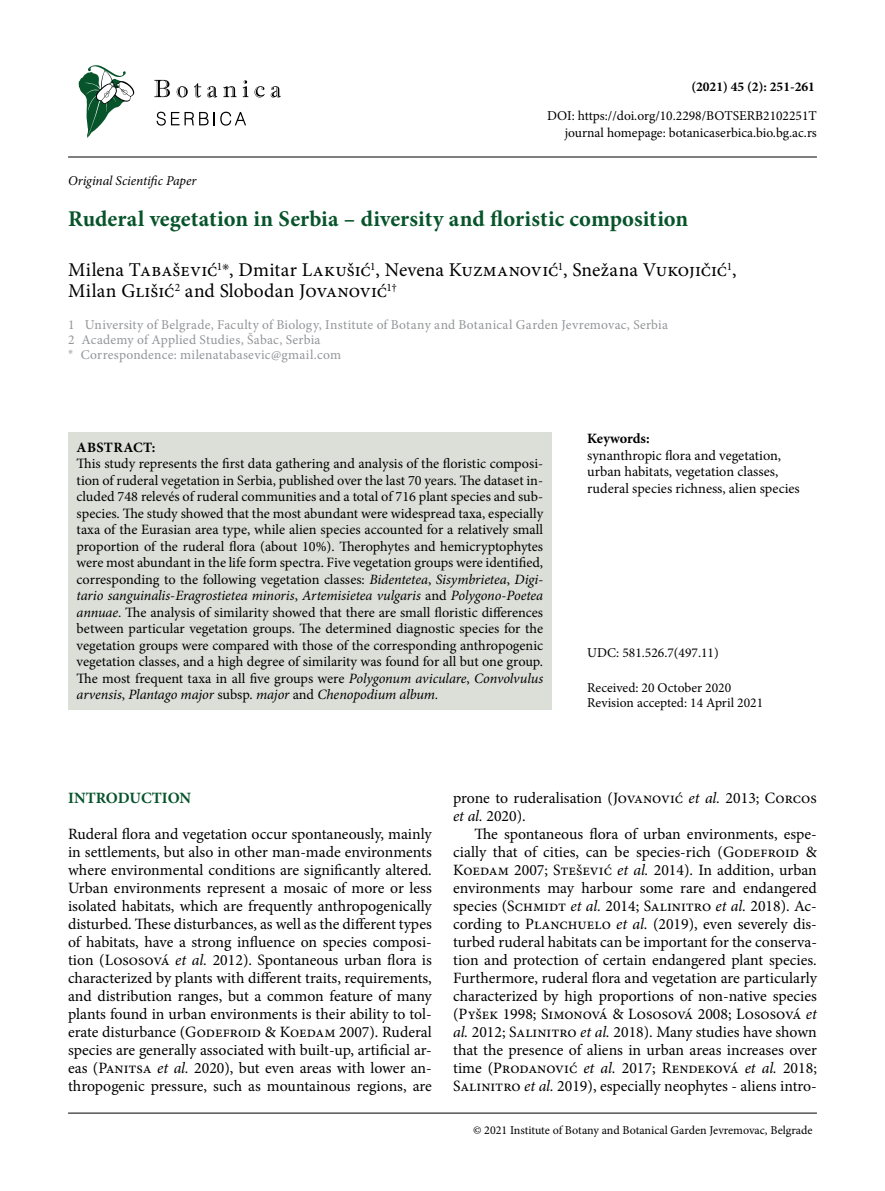
<style>
.page{position:relative;width:885px;height:1191px;background:#fff}
.page>*{position:absolute;margin:0;border:0;box-sizing:border-box;transform-origin:0 0}
.t1{font:700 22.5px "Minion Pro";color:#07542b}
.t2{font:19.5px/21px "Minion Pro";color:#000}
.t3{font:15.75px/18px "Minion Pro";color:#000;text-align:justify}
.t4{font:700 15.75px "Minion Pro";color:#07542b}
.t5{font:14.25px/16.5px "Minion Pro";color:#000;text-align:justify}
.t6{font:700 14.25px "Minion Pro";letter-spacing:.01em;color:#000}
.t7{font:13.5px/15px "Minion Pro";letter-spacing:.02em;color:#939598}
.t8{font:13.5px/16.2px "Minion Pro";color:#000;text-align:right}
.t9{font:italic 13.5px "Minion Pro";letter-spacing:-.005em;color:#000}
.t10{font:700 13.5px "Minion Pro";color:#000}
.t11{font:12px "Minion Pro";color:#000}
.s1{font-style:italic}
</style>
<div class="page">
<hr style="left:68px;top:157px;width:748px;height:1px;background:#000">
<hr style="left:68px;top:1112px;width:748px;height:1px;background:#000">
<div style="left:68px;top:433px;width:483px;height:277px;background:#dcdfd8"></div>
<svg style="left:78px;top:65px;width:56px;height:73px"></svg>
<svg style="left:156px;top:112px;width:52px;height:14px"></svg>
<svg style="left:214px;top:112px;width:32px;height:14px"></svg>
<svg style="left:154px;top:80px;width:16px;height:17px"></svg>
<svg style="left:177px;top:86px;width:11px;height:11px"></svg>
<svg style="left:194px;top:83px;width:7px;height:14px"></svg>
<svg style="left:207px;top:86px;width:10px;height:11px"></svg>
<svg style="left:223px;top:86px;width:13px;height:11px"></svg>
<svg style="left:243px;top:80px;width:5px;height:17px"></svg>
<svg style="left:254px;top:86px;width:11px;height:11px"></svg>
<svg style="left:271px;top:86px;width:10px;height:11px"></svg>
<p class="t9" style="left:68px;top:172px;width:130px">Original Scientific Paper</p>
<p class="t10" style="left:691px;top:78px;width:125px">(2021) 45 (2): 251-261</p>
<p class="t8" style="left:547px;top:108px;width:271px">DOI: https://doi.org/10.2298/BOTSERB2102251T journal homepage: botanicaserbica.bio.bg.ac.rs</p>
<h1 class="t1" style="left:68px;top:203px;width:621px">Ruderal vegetation in Serbia – diversity and floristic composition</h1>
<p class="t2" style="left:68px;top:260px;width:670px">Milena Tabašević<sup>1✳</sup>, Dmitar Lakušić<sup>1</sup>, Nevena Kuzmanović<sup>1</sup>, Snežana Vukojičić<sup>1</sup>,<br>Milan Glišić<sup>2</sup> and Slobodan Jovanović<sup>1†</sup></p>
<p class="t7" style="left:68px;top:317px;width:601px">1 University of Belgrade, Faculty of Biology, Institute of Botany and Botanical Garden Jevremovac, Serbia<br>2 Academy of Applied Studies, Šabac, Serbia<br><sup>✳</sup> Correspondence: milenatabasevic@gmail.com</p>
<p class="t6" style="left:77px;top:437px;width:80px">ABSTRACT:</p>
<p class="t5" style="left:77px;top:455px;width:468px">This study represents the first data gathering and analysis of the floristic composi&shy;tion of ruderal vegetation in Serbia, published over the last 70 years. The dataset in&shy;cluded 748 relevés of ruderal communities and a total of 716 plant species and sub&shy;species. The study showed that the most abundant were widespread taxa, especially taxa of the Eurasian area type, while alien species accounted for a relatively small proportion of the ruderal flora (about 10%). Therophytes and hemicryptophytes were most abundant in the life form spectra. Five vegetation groups were identified, corresponding to the following vegetation classes: <span class="s1">Bidentetea</span>, <span class="s1">Sisymbrietea</span>, <span class="s1">Digi&shy;tario sanguinalis</span>-<span class="s1">Eragrostietea minoris</span>, <span class="s1">Artemisietea vulgaris</span> and <span class="s1">Polygono</span>-<span class="s1">Poetea annuae</span>. The analysis of similarity showed that there are small floristic differences between particular vegetation groups. The determined diagnostic species for the vegetation groups were compared with those of the corresponding anthropogenic vegetation classes, and a high degree of similarity was found for all but one group.<br>The most frequent taxa in all five groups were <span class="s1">Polygonum aviculare</span>, <span class="s1">Convolvulus arvensis</span>, <span class="s1">Plantago major</span> subsp. <span class="s1">major</span> and <span class="s1">Chenopodium album.</span></p>
<p class="t6" style="left:587px;top:428px;width:64px">Keywords:</p>
<p class="t5" style="left:587px;top:447px;width:214px;text-align:left">synanthropic flora and vegetation, urban habitats, vegetation classes, ruderal species richness, alien species</p>
<p class="t8" style="left:587px;top:645px;width:133px">UDC: 581.526.7(497.11)</p>
<p class="t8" style="left:587px;top:680px;width:177px;line-height:15px;text-align:left">Received: 20 October 2020<br>Revision accepted: 14 April 2021</p>
<p class="t4" style="left:68px;top:786px;width:125px">INTRODUCTION</p>
<p class="t3" style="left:68px;top:824px;width:365px">Ruderal flora and vegetation occur spontaneously, mainly in settlements, but also in other man-made environments where environmental conditions are significantly altered.<br>Urban environments represent a mosaic of more or less isolated habitats, which are frequently anthropogenically disturbed. These disturbances, as well as the different types of habitats, have a strong influence on species composi&shy;tion (Lososová <span class="s1">et al.</span> 2012). Spontaneous urban flora is characterized by plants with different traits, requirements, and distribution ranges, but a common feature of many plants found in urban environments is their ability to tol&shy;erate disturbance (Godefroid &amp; Koedam 2007). Ruderal species are generally associated with built-up, artificial ar&shy;eas (Panitsa <span class="s1">et al.</span> 2020), but even areas with lower an&shy;thropogenic pressure, such as mountainous regions, are</p>
<p class="t3" style="left:453px;top:788px;width:365px">prone to ruderalisation (Jovanović <span class="s1">et al.</span> 2013; Corcos <span class="s1">et al.</span> 2020).</p>
<p class="t3" style="left:453px;top:824px;width:365px;text-indent:21px">The spontaneous flora of urban environments, espe&shy;cially that of cities, can be species-rich (Godefroid &amp; Koedam 2007; Stešević <span class="s1">et al.</span> 2014). In addition, urban environments may harbour some rare and endangered species (Schmidt <span class="s1">et al.</span> 2014; Salinitro <span class="s1">et al.</span> 2018). Ac&shy;cording to Planchuelo <span class="s1">et al.</span> (2019), even severely dis&shy;turbed ruderal habitats can be important for the conserva&shy;tion and protection of certain endangered plant species.<br>Furthermore, ruderal flora and vegetation are particularly characterized by high proportions of non-native species (Pyšek 1998; Simonová &amp; Lososová 2008; Lososová <span class="s1">et al.</span> 2012; Salinitro <span class="s1">et al.</span> 2018). Many studies have shown that the presence of aliens in urban areas increases over time (Prodanović <span class="s1">et al.</span> 2017; Rendeková <span class="s1">et al.</span> 2018; Salinitro <span class="s1">et al.</span> 2019), especially neophytes - aliens intro-</p>
<p class="t11" style="left:473px;top:1121px;width:341px">© 2021 Institute of Botany and Botanical Garden Jevremovac, Belgrade</p>
</div>
